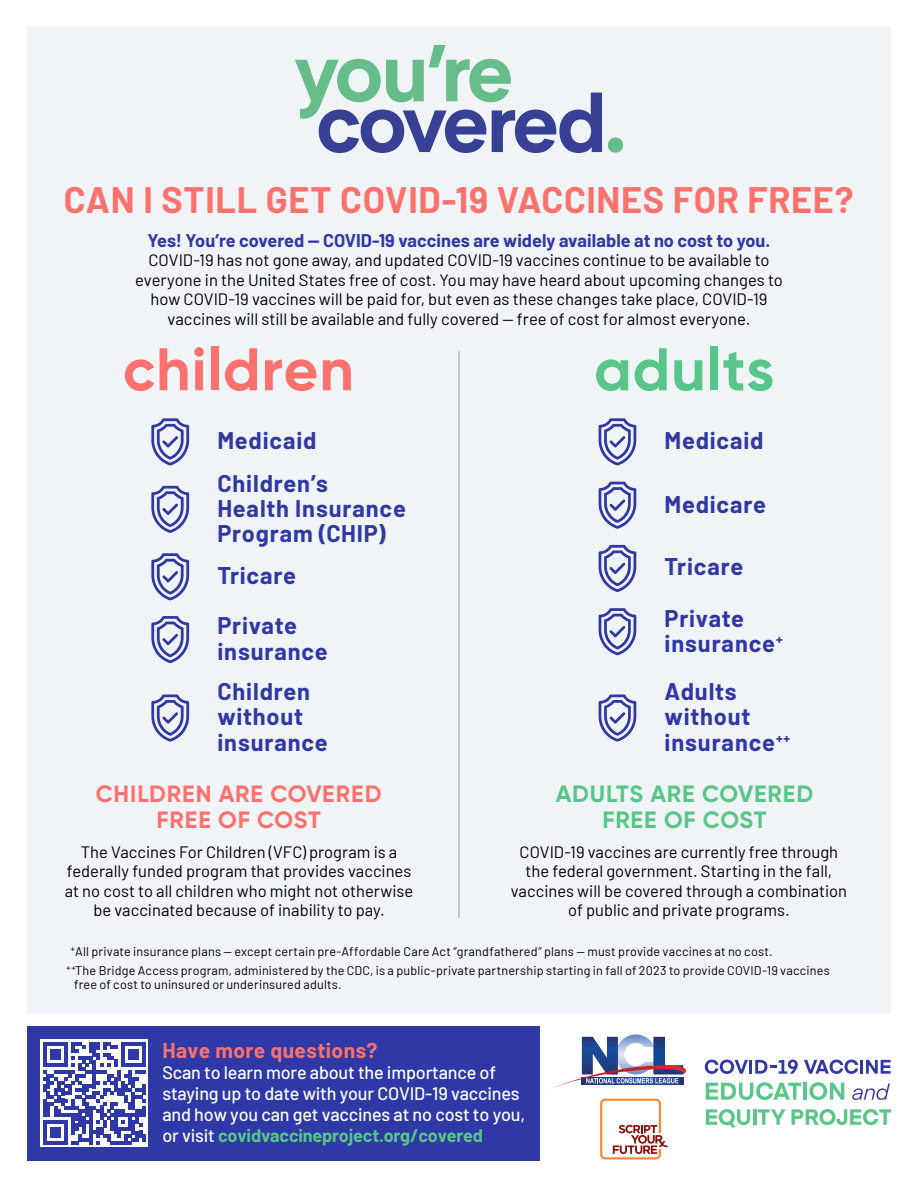
<style>
.page{position:relative;width:918px;height:1188px;background:#fff}
.page>*{position:absolute;margin:0;border:0;box-sizing:border-box;transform-origin:0 0}
.t1{font:700 60px "Gilroy";letter-spacing:.015em;color:#fb716d}
.t2{font:700 60px "Gilroy";letter-spacing:.015em;color:#58c688}
.t3{font:700 36px "Barlow";letter-spacing:.015em;color:#fb716d}
.t4{font:700 23.55px/25.2px "Barlow";letter-spacing:.035em;color:#2f38a5}
.t5{font:700 23.55px/25.2px "Gilroy";letter-spacing:.035em;color:#fb716d;text-align:center}
.t6{font:700 23.55px/25.2px "Gilroy";letter-spacing:.03em;color:#58c688;text-align:center}
.t7{font:700 21px "Barlow";letter-spacing:.02em;color:#fb716d}
.t8{font:500 18px/21px "Barlow";letter-spacing:-.01em;color:#fff}
.t9{font:700 18px "Barlow";color:#2f38a5}
.t10{font:16.5px/19.5px "Barlow";color:#000;text-align:center}
.t11{font:12.6px/18.9px "Barlow";letter-spacing:.015em;color:#000}
.s1{font-weight:700;color:#58c688}
</style>
<div class="page">
<div style="left:27px;top:27px;width:864px;height:985px;background:#f0f4f6"></div>
<hr style="left:459px;top:351px;width:1px;height:567px;background:#999">
<svg style="left:151px;top:418px;width:38px;height:48px"></svg>
<svg style="left:151px;top:486px;width:38px;height:47px"></svg>
<svg style="left:151px;top:616px;width:38px;height:47px"></svg>
<svg style="left:151px;top:553px;width:38px;height:47px"></svg>
<svg style="left:151px;top:695px;width:38px;height:47px"></svg>
<svg style="left:599px;top:418px;width:37px;height:48px"></svg>
<svg style="left:599px;top:482px;width:37px;height:47px"></svg>
<svg style="left:599px;top:545px;width:37px;height:47px"></svg>
<svg style="left:599px;top:608px;width:37px;height:47px"></svg>
<svg style="left:599px;top:695px;width:37px;height:47px"></svg>
<svg style="left:295px;top:45px;width:307px;height:108px"></svg>
<svg style="left:608px;top:138px;width:15px;height:15px"></svg>
<div style="left:27px;top:1026px;width:513px;height:135px;background:#2e38a6"></div>
<svg style="left:705px;top:1060px;width:93px;height:14px"></svg>
<svg style="left:804px;top:1060px;width:54px;height:14px"></svg>
<hr style="left:860px;top:1060px;width:3px;height:14px;background:#2f38a5">
<svg style="left:866px;top:1060px;width:25px;height:14px"></svg>
<svg style="left:706px;top:1082px;width:95px;height:18px"></svg>
<hr style="left:803px;top:1083px;width:4px;height:17px;background:#59c787">
<svg style="left:809px;top:1082px;width:35px;height:18px"></svg>
<svg style="left:852px;top:1083px;width:38px;height:17px"></svg>
<svg style="left:706px;top:1109px;width:44px;height:18px"></svg>
<hr style="left:753px;top:1109px;width:3px;height:16px;background:#59c787">
<svg style="left:758px;top:1109px;width:28px;height:16px"></svg>
<svg style="left:792px;top:1109px;width:99px;height:16px"></svg>
<div style="left:40px;top:1040px;width:108px;height:108px;background:#fff"></div>
<svg style="left:43px;top:1042px;width:103px;height:103px"></svg>
<svg style="left:600px;top:1099px;width:68px;height:61px"></svg>
<svg style="left:551px;top:1034px;width:135px;height:55px"></svg>
<h2 class="t3" style="left:64px;top:173px;width:791px">CAN I STILL GET COVID-19 VACCINES FOR FREE?</h2>
<p class="t9" style="left:148px;top:227px;width:624px">Yes! You’re covered — COVID-19 vaccines are widely available at no cost to you.</p>
<p class="t10" style="left:135px;top:249px;width:649px">COVID-19 has not gone away, and updated COVID-19 vaccines continue to be available to everyone in the United States free of cost. You may have heard about upcoming changes to how COVID-19 vaccines will be paid for, but even as these changes take place, COVID-19 vaccines will still be available and fully covered — free of cost for almost everyone.</p>
<h1 class="t1" style="left:123px;top:332px;width:233px">children</h1>
<h1 class="t2" style="left:594px;top:332px;width:182px">adults</h1>
<h3 class="t4" style="left:217px;top:418px;width:112px;line-height:42.3px">Medicaid<br>Children’s</h3>
<h3 class="t4" style="left:217px;top:494px;width:190px">Health Insurance<br>Program (CHIP)</h3>
<h3 class="t4" style="left:217px;top:561px;width:80px">Tricare</h3>
<h3 class="t4" style="left:217px;top:612px;width:112px">Private insurance</h3>
<h3 class="t4" style="left:217px;top:677px;width:112px">Children without insurance</h3>
<h3 class="t4" style="left:665px;top:426px;width:101px">Medicaid</h3>
<h3 class="t4" style="left:665px;top:490px;width:103px">Medicare</h3>
<h3 class="t4" style="left:665px;top:552px;width:80px">Tricare</h3>
<h3 class="t4" style="left:665px;top:604px;width:120px">Private insurance<sup>+</sup></h3>
<h3 class="t4" style="left:665px;top:677px;width:127px">Adults without insurance<sup>++</sup></h3>
<h3 class="t5" style="left:96px;top:781px;width:287px">CHILDREN ARE COVERED<br>FREE OF COST</h3>
<h3 class="t6" style="left:556px;top:781px;width:259px">ADULTS ARE COVERED<br>FREE OF COST</h3>
<p class="t10" style="left:65px;top:841px;width:350px">The Vaccines For Children (VFC) program is a federally funded program that provides vaccines at no cost to all children who might not otherwise be vaccinated because of inability to pay.</p>
<p class="t11" style="left:66px;top:941px;width:765px;text-indent:4px"><sup>+</sup>All private insurance plans — except certain pre-Affordable Care Act “grandfathered” plans — must provide vaccines at no cost.<br><sup>++</sup>The Bridge Access program, administered by the CDC, is a public-private partnership starting in fall of 2023 to provide COVID-19 vaccines</p>
<p class="t11" style="left:74px;top:974px;width:269px">free of cost to uninsured or underinsured adults.</p>
<p class="t10" style="left:511px;top:841px;width:338px">COVID-19 vaccines are currently free through the federal government. Starting in the fall, vaccines will be covered through a combination of public and private programs.</p>
<p class="t7" style="left:162px;top:1035px;width:217px">Have more questions?</p>
<p class="t8" style="left:162px;top:1061px;width:364px">Scan to learn more about the importance of staying up to date with your COVID-19 vaccines and how you can get vaccines at no cost to you, or visit <span class="s1">covidvaccineproject.org/covered</span></p>
</div>
